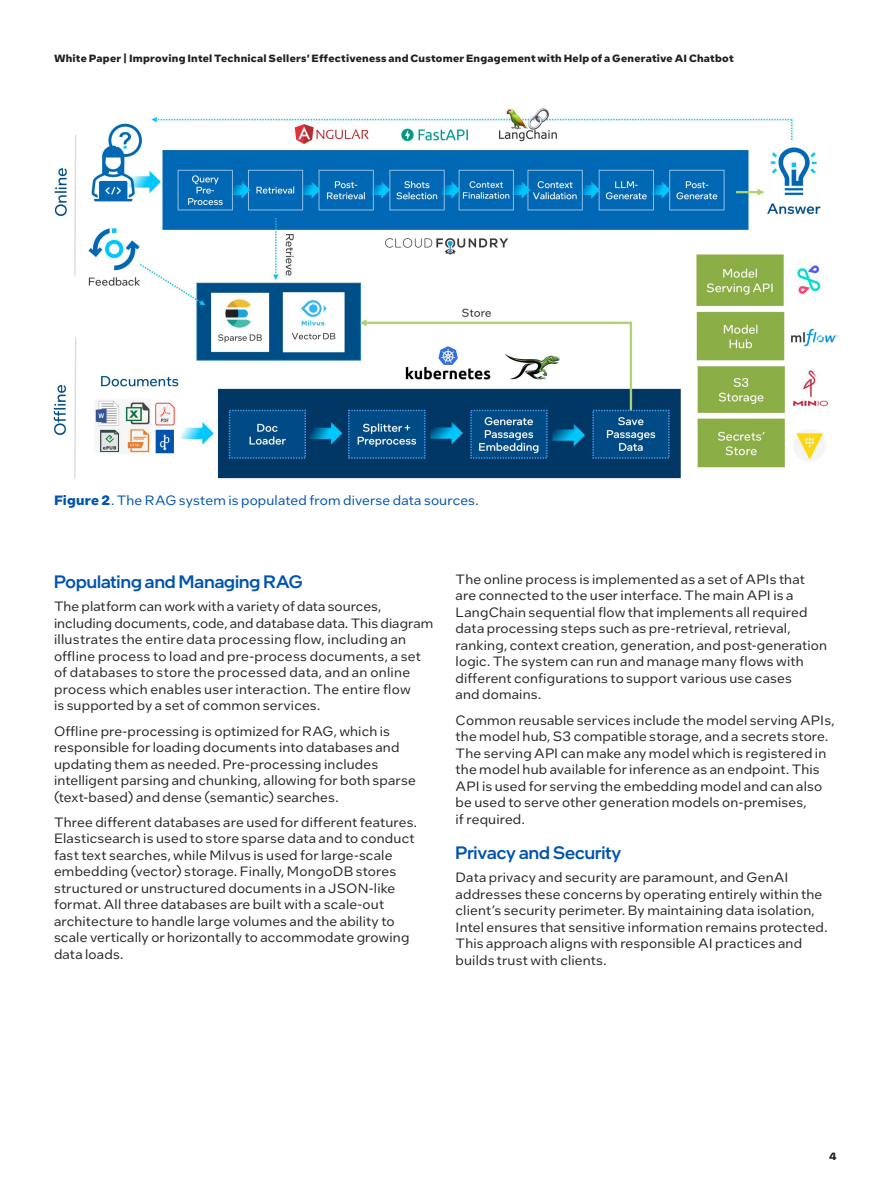
<style>
.page{position:relative;width:891px;height:1188px;background:#fff}
.page>*{position:absolute;margin:0;border:0;box-sizing:border-box;transform-origin:0 0}
.t1{font:500 18px "Intel One Display";letter-spacing:.005em;color:#0054ae}
.t2{font:13.5px/16.5px "Intel One Text";letter-spacing:.01em;color:#262626}
.t3{font:13.5px "Intel One Text";letter-spacing:.01em;color:#0054ae}
.t4{font:700 10.5px "Intel One Text";letter-spacing:.02em;color:#231f20}
.s1{font-weight:700}
</style>
<div class="page">
<img style="left:53px;top:108px;width:786px;height:371px">
<p class="t4" style="left:54px;top:51px;width:681px">White Paper | Improving Intel Technical Sellers' Effectiveness and Customer Engagement with Help of a Generative AI Chatbot</p>
<p class="t3" style="left:54px;top:491px;width:426px"><span class="s1">Figure 2</span>. The RAG system is populated from diverse data sources.</p>
<h2 class="t1" style="left:54px;top:570px;width:250px">Populating and Managing RAG</h2>
<p class="t2" style="left:54px;top:598px;width:381px">The platform can work with a variety of data sources, including documents, code, and database data. This diagram illustrates the entire data processing flow, including an offline process to load and pre-process documents, a set of databases to store the processed data, and an online process which enables user interaction. The entire flow<br>is supported by a set of common services.</p>
<p class="t2" style="left:54px;top:722px;width:363px">Offline pre-processing is optimized for RAG, which is responsible for loading documents into databases and updating them as needed. Pre-processing includes intelligent parsing and chunking, allowing for both sparse (text-based) and dense (semantic) searches.</p>
<p class="t2" style="left:54px;top:813px;width:365px">Three different databases are used for different features.<br>Elasticsearch is used to store sparse data and to conduct fast text searches, while Milvus is used for large-scale embedding (vector) storage. Finally, MongoDB stores structured or unstructured documents in a JSON-like format. All three databases are built with a scale-out architecture to handle large volumes and the ability to scale vertically or horizontally to accommodate growing data loads.</p>
<p class="t2" style="left:456px;top:570px;width:373px">The online process is implemented as a set of APIs that are connected to the user interface. The main API is a LangChain sequential flow that implements all required data processing steps such as pre-retrieval, retrieval, ranking, context creation, generation, and post-generation logic. The system can run and manage many flows with different configurations to support various use cases<br>and domains.</p>
<p class="t2" style="left:456px;top:711px;width:380px">Common reusable services include the model serving APIs, the model hub, S3 compatible storage, and a secrets store.<br>The serving API can make any model which is registered in the model hub available for inference as an endpoint. This API is used for serving the embedding model and can also be used to serve other generation models on-premises,<br>if required.</p>
<h2 class="t1" style="left:456px;top:841px;width:167px">Privacy and Security</h2>
<p class="t2" style="left:456px;top:869px;width:373px">Data privacy and security are paramount, and GenAI addresses these concerns by operating entirely within the client’s security perimeter. By maintaining data isolation, Intel ensures that sensitive information remains protected.<br>This approach aligns with responsible AI practices and builds trust with clients.</p>
<p class="t4" style="left:829px;top:1149px;width:9px">4</p>
</div>
